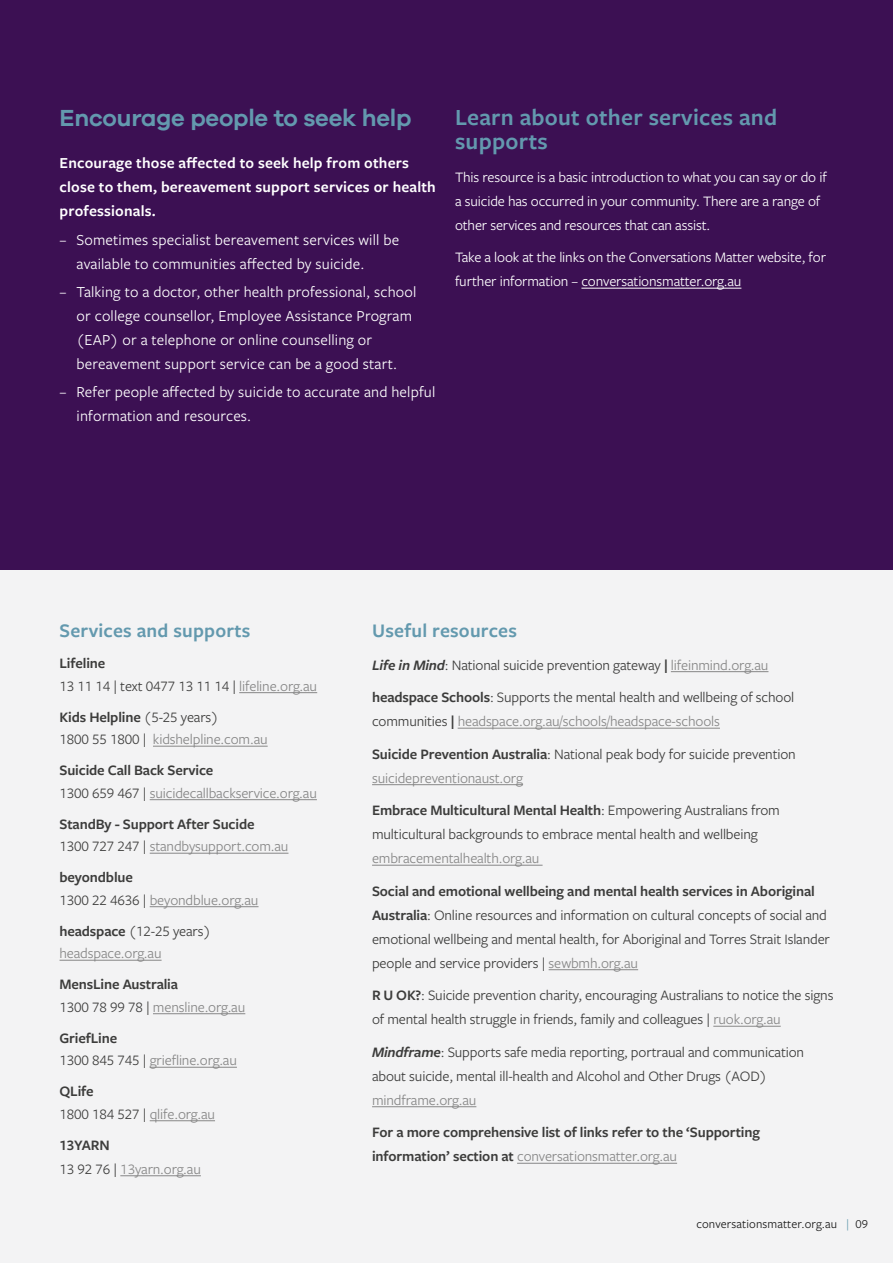
<style>
.page{position:relative;width:893px;height:1263px;background:#f3f3f4}
.page>*{position:absolute;margin:0;border:0;box-sizing:border-box;transform-origin:0 0}
.t1{font:600 24px/24px "Freight Sans Pro";letter-spacing:.01em;color:#6399ae}
.t2{font:600 24px "Galano Grotesque";letter-spacing:-.01em;color:#6399ae}
.t3{font:600 19.95px "Freight Sans Pro";letter-spacing:.01em;color:#6399ae}
.t4{font:15.9px/24px "Freight Sans Pro";letter-spacing:.01em;color:#fff}
.t5{font:600 15.9px/24px "Freight Sans Pro";letter-spacing:.01em;color:#fff}
.t6{font:15px/24px "Freight Sans Pro";letter-spacing:-.01em;color:#3c3c3b}
.t7{font:600 15px/22.5px "Freight Sans Pro";letter-spacing:-.01em;color:#3c3c3b}
.t8{font:15px/22.5px "Freight Sans Pro";letter-spacing:-.01em;color:#878787}
.t9{font:15px/24px "Freight Sans Pro";letter-spacing:-.01em;color:#fff}
.t10{font:12.6px "Freight Sans Pro";letter-spacing:.01em;color:#1a1a1a}
.s1{font-weight:600}
.s2{color:#878787}
.s3{font-weight:600;color:#3c3c3b}
.s4{color:#3c3c3b}
.s5{font-weight:400}
.s6{font-weight:400;color:#878787}
.s7{font-weight:600;font-style:italic}
.s8{color:#6399ae}
</style>
<div class="page">
<div style="left:0;top:0;width:893px;height:570px;background:#3c1053"></div>
<hr style="left:239px;top:692px;width:78px;height:1px;background:#878787">
<hr style="left:153px;top:746px;width:115px;height:1px;background:#878787">
<hr style="left:150px;top:799px;width:167px;height:1px;background:#878787">
<hr style="left:150px;top:853px;width:138px;height:1px;background:#878787">
<hr style="left:150px;top:906px;width:109px;height:1px;background:#878787">
<hr style="left:60px;top:960px;width:102px;height:1px;background:#878787">
<hr style="left:153px;top:1013px;width:92px;height:1px;background:#878787">
<hr style="left:150px;top:1067px;width:87px;height:1px;background:#878787">
<hr style="left:150px;top:1120px;width:65px;height:1px;background:#878787">
<hr style="left:120px;top:1175px;width:81px;height:1px;background:#878787">
<hr style="left:671px;top:671px;width:97px;height:1px;background:#878787">
<hr style="left:458px;top:728px;width:262px;height:1px;background:#878787">
<hr style="left:372px;top:784px;width:151px;height:1px;background:#878787">
<hr style="left:372px;top:865px;width:171px;height:1px;background:#878787">
<hr style="left:549px;top:969px;width:89px;height:1px;background:#878787">
<hr style="left:713px;top:1026px;width:68px;height:1px;background:#878787">
<hr style="left:372px;top:1106px;width:104px;height:1px;background:#878787">
<hr style="left:517px;top:1163px;width:160px;height:1px;background:#878787">
<hr style="left:581px;top:288px;width:160px;height:1px;background:#fff">
<h1 class="t2" style="left:60px;top:103px;width:354px">Encourage people to seek help</h1>
<p class="t5" style="left:60px;top:150px;width:378px">Encourage those affected to seek help from others close to them, bereavement support services or health professionals.</p>
<p class="t4" style="left:77px;top:227px;width:324px;text-indent:-17px">– Sometimes specialist bereavement services will be available to communities affected by suicide.</p>
<p class="t4" style="left:77px;top:279px;width:341px;text-indent:-17px">– Talking to a doctor, other health professional, school or college counsellor, Employee Assistance Program (EAP) or a telephone or online counselling or bereavement support service can be a good start.</p>
<p class="t4" style="left:77px;top:379px;width:360px;text-indent:-17px">– Refer people affected by suicide to accurate and helpful information and resources.</p>
<h1 class="t1" style="left:455px;top:104px;width:324px">Learn about other services and supports</h1>
<p class="t9" style="left:455px;top:164px;width:373px">This resource is a basic introduction to what you can say or do if a suicide has occurred in your community. There are a range of other services and resources that can assist.</p>
<p class="t9" style="left:455px;top:245px;width:373px">Take a look at the links on the Conversations Matter website, for further information – conversationsmatter.org.au</p>
<h2 class="t3" style="left:60px;top:617px;width:193px">Services and supports</h2>
<p class="t6" style="left:60px;top:651px;width:259px;line-height:22.5px"><span class="s1">Lifeline<br></span>13 11 14 | text 0477 13 11 14 | <span class="s2">lifeline.org.au</span></p>
<p class="t6" style="left:60px;top:705px;width:210px;line-height:22.5px"><span class="s1">Kids Helpline</span> (5-25 years)<br>1800 55 1800 | <span class="s2">kidshelpline.com.au</span></p>
<p class="t8" style="left:60px;top:758px;width:259px"><span class="s3">Suicide Call Back Service<br></span><span class="s4">1300 659 467 |</span> suicidecallbackservice.org.au</p>
<p class="t7" style="left:60px;top:812px;width:230px">StandBy - Support After Sucide<br><span class="s5">1300 727 247 |</span> <span class="s6">standbysupport.com.au</span></p>
<p class="t8" style="left:60px;top:865px;width:200px"><span class="s3">beyondblue<br></span><span class="s4">1300 22 4636 |</span> beyondblue.org.au</p>
<p class="t8" style="left:60px;top:919px;width:153px"><span class="s3">headspace</span> <span class="s4">(12-25 years) </span>headspace.org.au</p>
<p class="t7" style="left:60px;top:972px;width:187px">MensLine Australia<br><span class="s5">1300 78 99 78 |</span> <span class="s6">mensline.org.au</span></p>
<p class="t8" style="left:60px;top:1026px;width:179px"><span class="s3">GriefLine<br></span><span class="s4">1300 845 745 |</span> griefline.org.au</p>
<p class="t8" style="left:60px;top:1079px;width:157px"><span class="s3">QLife<br></span><span class="s4">1800 184 527 |</span> qlife.org.au</p>
<p class="t8" style="left:60px;top:1132px;width:143px;line-height:24px"><span class="s3">13YARN<br></span><span class="s4">13 92 76 |</span> 13yarn.org.au</p>
<h2 class="t3" style="left:372px;top:617px;width:146px">Useful resources</h2>
<p class="t6" style="left:372px;top:648px;width:424px;line-height:32.5px"><span class="s7">Life in Mind</span>: National suicide prevention gateway <span class="s1">|</span> <span class="s2">lifeinmind.org.au </span><span class="s1">headspace Schools</span>: Supports the mental health and wellbeing of school</p>
<p class="t6" style="left:372px;top:704px;width:425px;line-height:32.5px">communities <span class="s1">|</span> <span class="s2">headspace.org.au/schools/headspace-schools<br></span><span class="s1">Suicide Prevention Australia</span>: National peak body for suicide prevention</p>
<p class="t7" style="left:372px;top:761px;width:409px;line-height:32.5px"><span class="s6">suicidepreventionaust.org<br></span>Embrace Multicultural Mental Health<span class="s5">: Empowering Australians from</span></p>
<p class="t6" style="left:372px;top:822px;width:387px">multicultural backgrounds to embrace mental health and wellbeing</p>
<p class="t8" style="left:372px;top:846px;width:169px">embracementalhealth.org.au</p>
<p class="t6" style="left:372px;top:878px;width:459px"><span class="s1">Social and emotional wellbeing and mental health services in Aboriginal Australia</span>: Online resources and information on cultural concepts of social and emotional wellbeing and mental health, for Aboriginal and Torres Strait Islander people and service providers | <span class="s2">sewbmh.org.au</span></p>
<p class="t6" style="left:372px;top:983px;width:463px"><span class="s1">R U OK?</span>: Suicide prevention charity, encouraging Australians to notice the signs of mental health struggle in friends, family and colleagues | <span class="s2">ruok.org.au</span></p>
<p class="t6" style="left:372px;top:1039px;width:434px"><span class="s7">Mindframe</span>: Supports safe media reporting, portraual and communication about suicide, mental ill-health and Alcohol and Other Drugs (AOD)</p>
<p class="t8" style="left:372px;top:1088px;width:106px">mindframe.org.au</p>
<p class="t7" style="left:372px;top:1120px;width:389px;line-height:24px">For a more comprehensive list of links refer to the ‘Supporting information’ section at <span class="s6">conversationsmatter.org.au</span></p>
<p class="t10" style="left:696px;top:1215px;width:173px">conversationsmatter.org.au <span class="s8">|</span> 09</p>
</div>
